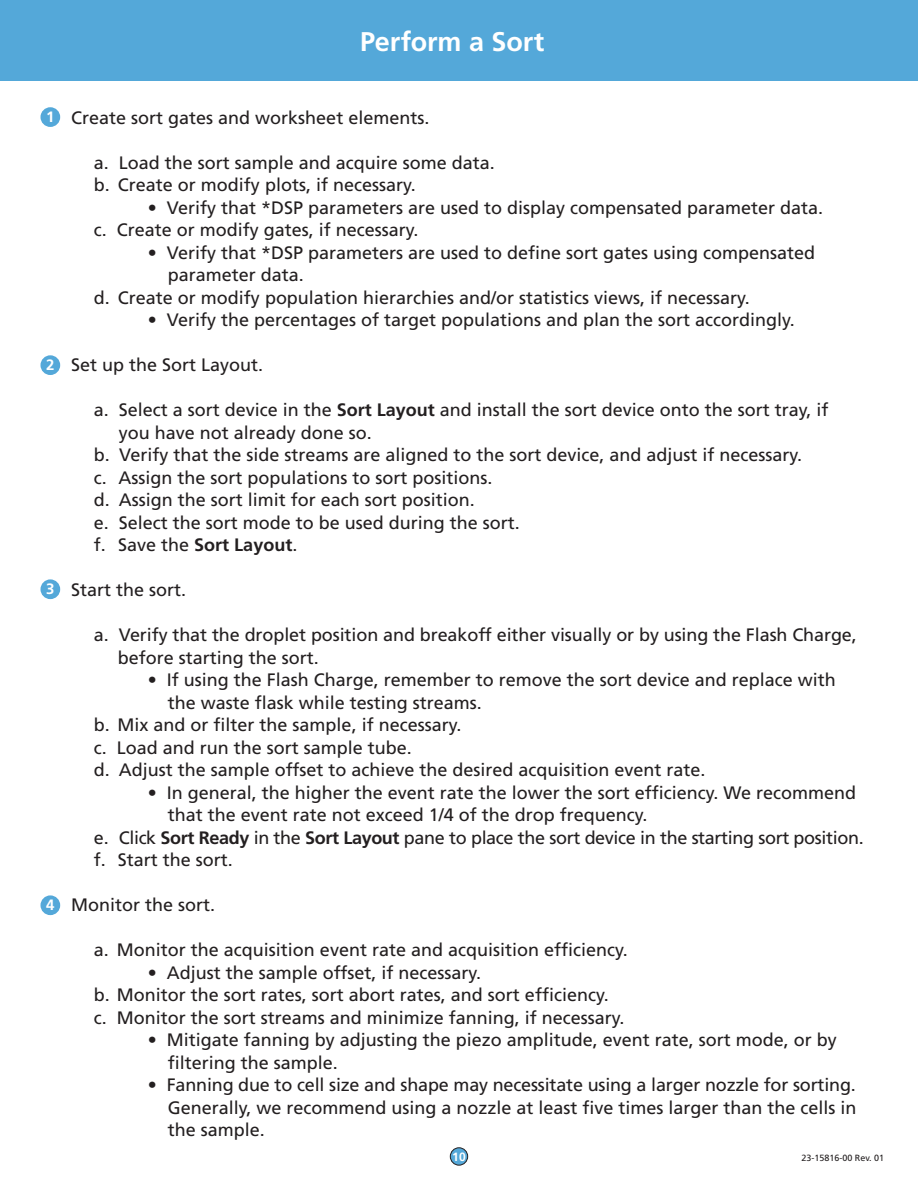
<style>
.page{position:relative;width:918px;height:1188px;background:#fff}
.page>*{position:absolute;margin:0;border:0;box-sizing:border-box;transform-origin:0 0}
.t1{font:700 27px "Frutiger";letter-spacing:-.005em;color:#fff}
.t2{font:18px/22.5px "Frutiger";color:#231f20}
.t3{font:18px "Frutiger";letter-spacing:-.02em;color:#231f20}
.t4{font:700 15px "Frutiger";color:#fff}
.t5{font:700 12px "Frutiger";color:#fff}
.t6{font:9px "Frutiger";color:#231f20}
.s1{font-weight:700}
</style>
<div class="page">
<div style="left:0;top:0;width:918px;height:81px;background:#54a8d9"></div>
<div style="left:41px;top:108px;width:18px;height:18px;background:#54a8d9;border-radius:50%"></div>
<div style="left:40px;top:107px;width:20px;height:20px;border:2px solid #54a8d9;border-radius:50%"></div>
<div style="left:41px;top:356px;width:18px;height:18px;background:#54a8d9;border-radius:50%"></div>
<div style="left:40px;top:355px;width:20px;height:20px;border:2px solid #54a8d9;border-radius:50%"></div>
<div style="left:41px;top:580px;width:18px;height:18px;background:#54a8d9;border-radius:50%"></div>
<div style="left:40px;top:579px;width:20px;height:20px;border:2px solid #54a8d9;border-radius:50%"></div>
<div style="left:41px;top:896px;width:18px;height:18px;background:#54a8d9;border-radius:50%"></div>
<div style="left:40px;top:895px;width:20px;height:20px;border:2px solid #54a8d9;border-radius:50%"></div>
<div style="left:450px;top:1148px;width:18px;height:17px;background:#54a8d9;border-radius:50%"></div>
<div style="left:450px;top:1147px;width:18px;height:19px;border:1px solid #231f20;border-radius:50%"></div>
<h1 class="t1" style="left:360px;top:25px;width:186px">Perform a Sort</h1>
<p class="t2" style="left:40px;top:106px;width:391px">1. Create sort gates and worksheet elements.</p>
<p class="t2" style="left:94px;top:151px;width:403px">a. Load the sort sample and acquire some data. b. Create or modify plots, if necessary.</p>
<p class="t2" style="left:94px;top:196px;width:731px;text-indent:54px">• Verify that *DSP parameters are used to display compensated parameter data. c. Create or modify gates, if necessary.</p>
<p class="t2" style="left:148px;top:241px;width:669px">• Verify that *DSP parameters are used to define sort gates using compensated</p>
<p class="t2" style="left:168px;top:264px;width:138px">parameter data.</p>
<p class="t2" style="left:94px;top:286px;width:658px">d. Create or modify population hierarchies and/or statistics views, if necessary.</p>
<p class="t2" style="left:148px;top:309px;width:649px">• Verify the percentages of target populations and plan the sort accordingly.</p>
<p class="t2" style="left:71px;top:354px;width:194px">Set up the Sort Layout.</p>
<p class="t2" style="left:94px;top:399px;width:736px">a. Select a sort device in the <span class="s1">Sort Layout</span> and install the sort device onto the sort tray, if</p>
<p class="t2" style="left:119px;top:421px;width:255px">you have not already done so.</p>
<p class="t2" style="left:94px;top:444px;width:710px">b. Verify that the side streams are aligned to the sort device, and adjust if necessary.</p>
<p class="t2" style="left:94px;top:466px;width:400px">c. Assign the sort populations to sort positions.</p>
<p class="t2" style="left:94px;top:489px;width:383px">d. Assign the sort limit for each sort position.</p>
<p class="t2" style="left:94px;top:511px;width:428px">e. Select the sort mode to be used during the sort.</p>
<p class="t2" style="left:94px;top:534px;width:205px">f. Save the <span class="s1">Sort Layout</span>.</p>
<p class="t2" style="left:71px;top:579px;width:117px">Start the sort.</p>
<p class="t2" style="left:118px;top:624px;width:741px;text-indent:-24px">a. Verify that the droplet position and breakoff either visually or by using the Flash Charge, before starting the sort.</p>
<p class="t2" style="left:148px;top:669px;width:690px">• If using the Flash Charge, remember to remove the sort device and replace with</p>
<p class="t2" style="left:168px;top:691px;width:316px">the waste flask while testing streams.</p>
<p class="t2" style="left:94px;top:714px;width:369px">b. Mix and or filter the sample, if necessary.</p>
<p class="t2" style="left:94px;top:736px;width:320px">c. Load and run the sort sample tube.</p>
<p class="t2" style="left:94px;top:759px;width:613px">d. Adjust the sample offset to achieve the desired acquisition event rate.</p>
<p class="t2" style="left:148px;top:781px;width:710px">• In general, the higher the event rate the lower the sort efficiency. We recommend</p>
<p class="t2" style="left:168px;top:804px;width:481px">that the event rate not exceed 1/4 of the drop frequency.</p>
<p class="t3" style="left:94px;top:827px;width:772px">e. Click <span class="s1">Sort Ready</span> in the <span class="s1">Sort Layout</span> pane to place the sort device in the starting sort position.</p>
<p class="t2" style="left:94px;top:849px;width:141px">f. Start the sort.</p>
<p class="t2" style="left:71px;top:894px;width:146px">Monitor the sort.</p>
<p class="t2" style="left:94px;top:939px;width:535px">a. Monitor the acquisition event rate and acquisition efficiency.</p>
<p class="t2" style="left:94px;top:961px;width:532px;text-indent:54px">• Adjust the sample offset, if necessary.<br>b. Monitor the sort rates, sort abort rates, and sort efficiency. c. Monitor the sort streams and minimize fanning, if necessary.</p>
<p class="t2" style="left:168px;top:1029px;width:671px;text-indent:-20px">• Mitigate fanning by adjusting the piezo amplitude, event rate, sort mode, or by filtering the sample.</p>
<p class="t2" style="left:168px;top:1074px;width:690px;text-align:justify;text-indent:-20px">• Fanning due to cell size and shape may necessitate using a larger nozzle for sorting.<br>Generally, we recommend using a nozzle at least five times larger than the cells in the sample.</p>
<p class="t4" style="left:46px;top:108px;width:10px">1</p>
<p class="t4" style="left:46px;top:356px;width:10px">2</p>
<p class="t4" style="left:46px;top:580px;width:10px">3</p>
<p class="t4" style="left:46px;top:896px;width:10px">4</p>
<p class="t5" style="left:452px;top:1149px;width:15px">10</p>
<p class="t6" style="left:801px;top:1153px;width:84px">23-15816-00 Rev. 01</p>
</div>
